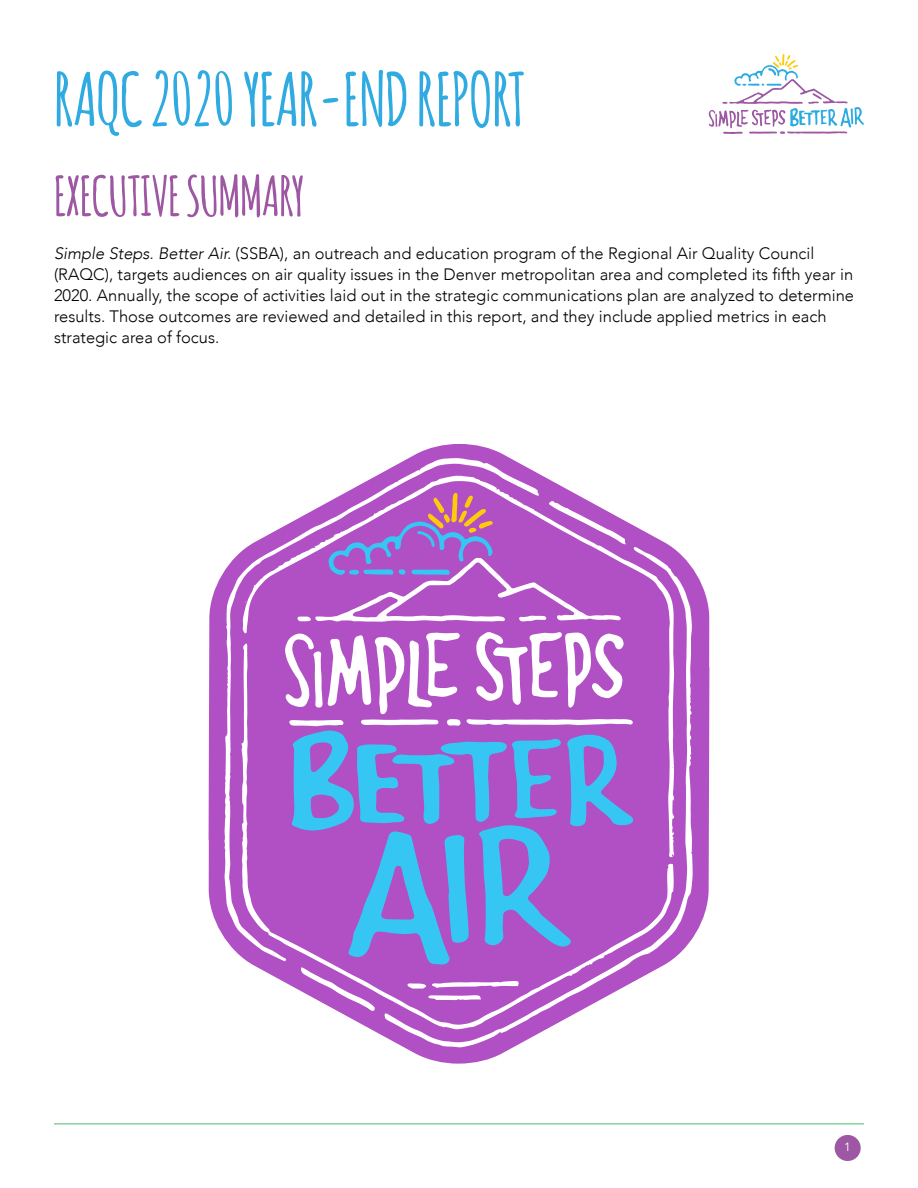
<style>
.page{position:relative;width:918px;height:1188px;background:#fff}
.page>*{position:absolute;margin:0;border:0;box-sizing:border-box;transform-origin:0 0}
.t1{font:700 72px "Amatic";color:#2fabe1}
.t2{font:700 54px "Amatic";color:#9d57a3}
.t3{font:300 16.5px/21px "Avenir";color:#000}
.t4{font:12px "Avenir";color:#fff}
.s1{font-style:italic}
</style>
<div class="page">
<hr style="left:54px;top:1124px;width:810px;height:1px;background:#4dba6d">
<div style="left:835px;top:1135px;width:26px;height:26px;background:#9d57a3;border-radius:50%"></div>
<svg style="left:709px;top:54px;width:155px;height:80px"></svg>
<svg style="left:209px;top:444px;width:500px;height:620px"></svg>
<svg style="left:384px;top:547px;width:309px;height:501px"></svg>
<svg style="left:539px;top:476px;width:136px;height:381px;fill:#b14fc5"></svg>
<svg style="left:241px;top:643px;width:433px;height:386px;fill:#b14fc5"></svg>
<svg style="left:224px;top:458px;width:315px;height:504px;fill:#b14fc5"></svg>
<svg style="left:297px;top:493px;width:329px;height:129px;background:#b76ecb"></svg>
<svg style="left:285px;top:632px;width:349px;height:379px;background:#a27ad4"></svg>
<h1 class="t1" style="left:54px;top:48px;width:472px">RAQC 2020 YEAR-END REPORT</h1>
<h2 class="t2" style="left:54px;top:158px;width:251px">EXECUTIVE SUMMARY</h2>
<p class="t3" style="left:54px;top:242px;width:802px"><span class="s1">Simple Steps. Better Air.</span> (SSBA), an outreach and education program of the Regional Air Quality Council (RAQC), targets audiences on air quality issues in the Denver metropolitan area and completed its fifth year in 2020. Annually, the scope of activities laid out in the strategic communications plan are analyzed to determine results. Those outcomes are reviewed and detailed in this report, and they include applied metrics in each strategic area of focus.</p>
<p class="t4" style="left:844px;top:1140px;width:8px">1</p>
</div>
